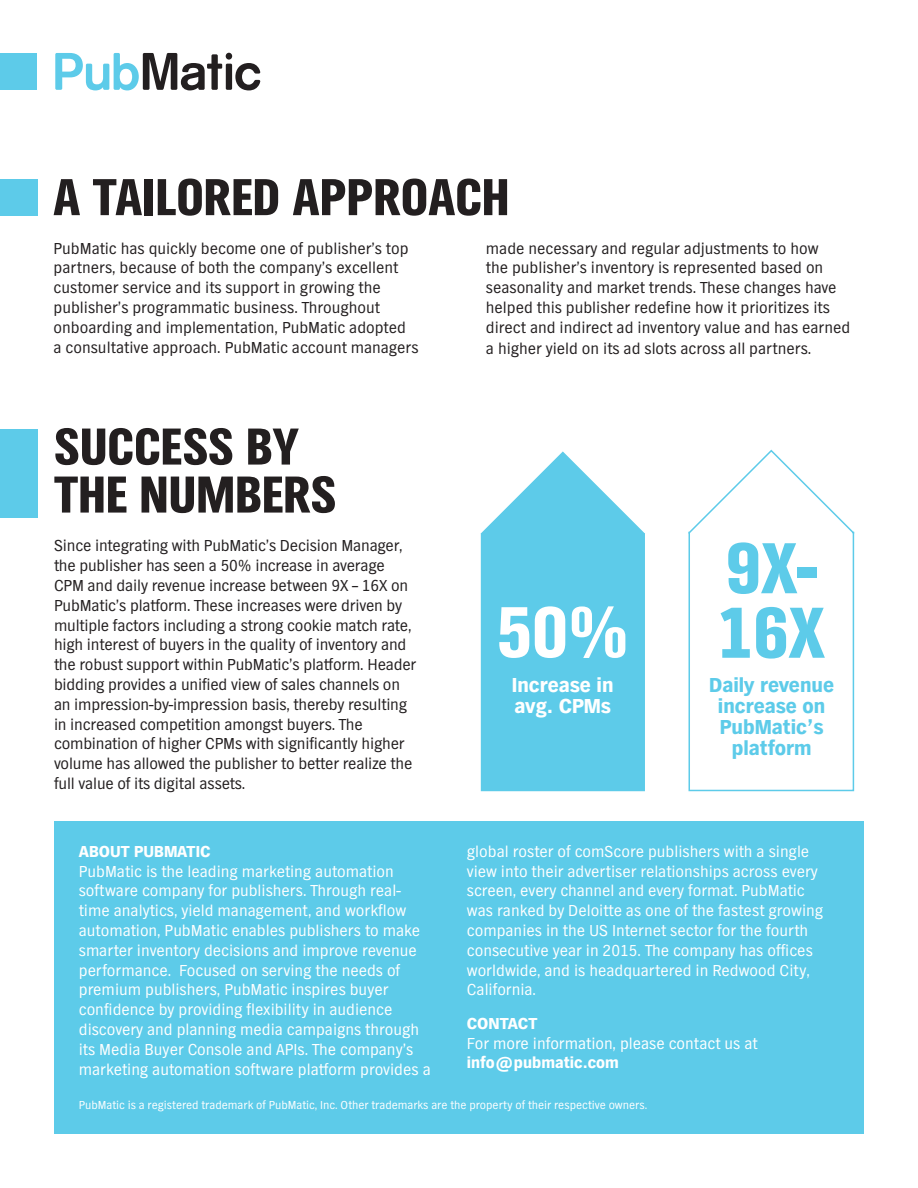
<style>
.page{position:relative;width:918px;height:1188px;background:#fff}
.page>*{position:absolute;margin:0;border:0;box-sizing:border-box;transform-origin:0 0}
.t1{font:75px/64.5px "TV Nord EF Black Con";color:#5dcbe9}
.t2{font:75px "TV Nord EF Black Con";color:#fff}
.t3{font:54px/48px "TV Nord EF Black Con";color:#231f20}
.t4{font:900 21px/21px "TV Nord EF";color:#5dcbe9;text-align:center}
.t5{font:900 21px/21px "TV Nord EF";color:#fff}
.t6{font:16.5px/19.8px "TV Nord EF";letter-spacing:-.005em;color:#231f20}
.t7{font:16.5px/19.8px "TV Nord EF";color:#fff}
.t8{font:900 16.5px "TV Nord EF";color:#fff}
.t9{font:12px "TV Nord EF";color:#fff}
.s1{font-weight:900}
</style>
<div class="page">
<div style="left:54px;top:822px;width:810px;height:312px;background:#5dcbe9"></div>
<svg style="left:55px;top:53px;width:205px;height:37px"></svg>
<div style="left:0;top:53px;width:37px;height:37px;background:#5dcbe9"></div>
<div style="left:0;top:179px;width:38px;height:36px;background:#5dcbe9"></div>
<div style="left:0;top:429px;width:38px;height:88px;background:#5dcbe9"></div>
<svg style="left:481px;top:451px;width:164px;height:340px;fill:#5dcbe9"></svg>
<svg style="left:688px;top:449px;width:167px;height:343px"></svg>
<p class="t3" style="left:53px;top:174px;width:458px">A TAILORED APPROACH</p>
<p class="t6" style="left:54px;top:238px;width:367px">PubMatic has quickly become one of publisher’s top partners, because of both the company’s excellent customer service and its support in growing the publisher’s programmatic business. Throughout onboarding and implementation, PubMatic adopted<br>a consultative approach. PubMatic account managers</p>
<p class="t3" style="left:54px;top:423px;width:284px">SUCCESS BY<br>THE NUMBERS</p>
<p class="t6" style="left:54px;top:536px;width:364px">Since integrating with PubMatic’s Decision Manager, the publisher has seen a 50% increase in average CPM and daily revenue increase between 9X – 16X on PubMatic’s platform. These increases were driven by multiple factors including a strong cookie match rate, high interest of buyers in the quality of inventory and the robust support within PubMatic’s platform. Header bidding provides a unified view of sales channels on an impression-by-impression basis, thereby resulting in increased competition amongst buyers. The combination of higher CPMs with significantly higher volume has allowed the publisher to better realize the full value of its digital assets.</p>
<p class="t8" style="left:79px;top:842px;width:133px">ABOUT PUBMATIC</p>
<p class="t7" style="left:79px;top:861px;width:354px">PubMatic is the leading marketing automation software company for publishers. Through real&shy;time analytics, yield management, and workflow automation, PubMatic enables publishers to make smarter inventory decisions and improve revenue performance. Focused on serving the needs of premium publishers, PubMatic inspires buyer confidence by providing flexibility in audience discovery and planning media campaigns through its Media Buyer Console and APIs. The company’s marketing automation software platform provides a</p>
<p class="t6" style="left:486px;top:238px;width:366px">made necessary and regular adjustments to how<br>the publisher’s inventory is represented based on seasonality and market trends. These changes have helped this publisher redefine how it prioritizes its direct and indirect ad inventory value and has earned</p>
<p class="t6" style="left:486px;top:339px;width:327px">a higher yield on its ad slots across all partners.</p>
<p class="t2" style="left:497px;top:591px;width:134px">50%</p>
<p class="t5" style="left:512px;top:675px;width:103px">Increase in avg. CPMs</p>
<p class="t1" style="left:717px;top:537px;width:109px">9X-<br>16X</p>
<p class="t4" style="left:709px;top:675px;width:127px">Daily revenue increase on<br>PubMatic’s platform</p>
<p class="t7" style="left:467px;top:841px;width:358px">global roster of comScore publishers with a single view into their advertiser relationships across every screen, every channel and every format. PubMatic was ranked by Deloitte as one of the fastest growing companies in the US Internet sector for the fourth consecutive year in 2015. The company has offices worldwide, and is headquartered in Redwood City, California.</p>
<p class="t8" style="left:467px;top:1014px;width:72px">CONTACT</p>
<p class="t7" style="left:467px;top:1033px;width:292px">For more information, please contact us at <span class="s1">info@pubmatic.com</span></p>
<p class="t9" style="left:79px;top:1098px;width:570px">PubMatic is a registered trademark of PubMatic, Inc. Other trademarks are the property of their respective owners.</p>
</div>
